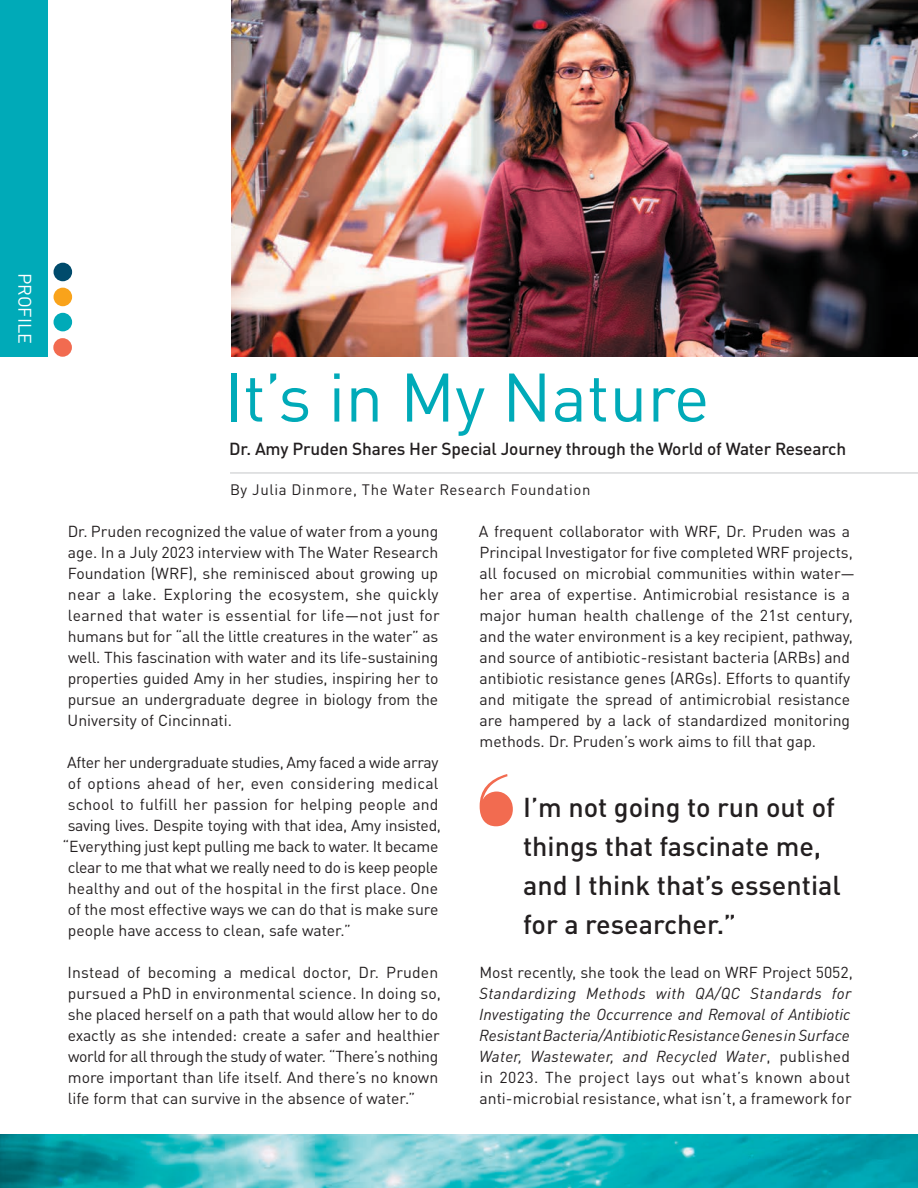
<style>
.page{position:relative;width:918px;height:1188px;background:#fff}
.page>*{position:absolute;margin:0;border:0;box-sizing:border-box;transform-origin:0 0}
.t1{font:118.5px "Monotype Sorts";color:#f26b50}
.t2{font:67.5px "DIN Pro";color:#00aab8}
.t3{font:500 27px/39px "DIN Pro";color:#231f20}
.t4{font:18px "DIN Pro";color:#fff}
.t5{font:500 17.25px "DIN Pro";letter-spacing:-.01em;color:#231f20}
.body_copy{font:15.75px/21px "DIN Pro";color:#231f20}
.body_copy-2{font:italic 15.75px/21px "DIN Pro";color:#231f20}
.body_copy-3{font:15.75px "DIN Pro";letter-spacing:-.02em;color:#231f20}
.body_copy-4{font:15.75px "DIN Pro";letter-spacing:.02em;color:#231f20}
.t6{font:15px "DIN Pro";letter-spacing:.04em;color:#231f20}
.s1{font-style:normal}
</style>
<div class="page">
<img style="left:231px;top:0;width:687px;height:356px">
<div style="left:0;top:0;width:48px;height:356px;background:#00aab8"></div>
<div style="left:54px;top:263px;width:18px;height:18px;background:#004b6c;border-radius:50%"></div>
<div style="left:54px;top:288px;width:18px;height:18px;background:#f9a31b;border-radius:50%"></div>
<div style="left:53px;top:338px;width:19px;height:19px;background:#f26b50;border-radius:50%"></div>
<div style="left:54px;top:313px;width:18px;height:18px;background:#00aab8;border-radius:50%"></div>
<img style="left:0;top:1134px;width:918px;height:54px">
<hr style="left:230px;top:472px;width:688px;height:2px;background:#5f6369">
<p class="t4" style="left:39px;top:273px;width:73px;rotate:90deg">PROFILE</p>
<p class="t2" style="left:224px;top:344px;width:487px">It’s in My Nature</p>
<p class="t5" style="left:229px;top:434px;width:619px">Dr. Amy Pruden Shares Her Special Journey through the World of Water Research</p>
<p class="t6" style="left:230px;top:478px;width:362px">By Julia Dinmore, The Water Research Foundation</p>
<p class="body_copy" style="left:68px;top:520px;width:374px;text-align:justify">Dr. Pruden recognized the value of water from a young age. In a July 2023 interview with The Water Research Foundation (WRF), she reminisced about growing up near a lake. Exploring the ecosystem, she quickly learned that water is essential for life—not just for humans but for “all the little creatures in the water” as well. This fascination with water and its life-sustaining properties guided Amy in her studies, inspiring her to pursue an undergraduate degree in biology from the University of Cincinnati.</p>
<p class="body_copy-3" style="left:67px;top:750px;width:373px">After her undergraduate studies, Amy faced a wide array</p>
<p class="body_copy-4" style="left:68px;top:771px;width:372px">of options ahead of her, even considering medical</p>
<p class="body_copy" style="left:68px;top:793px;width:372px">school to fulfill her passion for helping people and</p>
<p class="body_copy-3" style="left:68px;top:813px;width:375px">saving lives. Despite toying with that idea, Amy insisted,</p>
<p class="body_copy-3" style="left:62px;top:834px;width:377px">“Everything just kept pulling me back to water. It became</p>
<p class="body_copy-3" style="left:68px;top:855px;width:372px">clear to me that what we really need to do is keep people</p>
<p class="body_copy" style="left:68px;top:877px;width:372px">healthy and out of the hospital in the first place. One</p>
<p class="body_copy" style="left:68px;top:898px;width:372px">of the most effective ways we can do that is make sure</p>
<p class="body_copy" style="left:68px;top:919px;width:285px">people have access to clean, safe water.”</p>
<p class="body_copy" style="left:68px;top:961px;width:375px">Instead of becoming a medical doctor, Dr. Pruden pursued a PhD in environmental science. In doing so, she placed herself on a path that would allow her to do exactly as she intended: create a safer and healthier world for all through the study of water. “There’s nothing more important than life itself. And there’s no known life form that can survive in the absence of water.”</p>
<p class="body_copy" style="left:479px;top:520px;width:377px">A frequent collaborator with WRF, Dr. Pruden was a Principal Investigator for five completed WRF projects, all focused on microbial communities within water— her area of expertise. Antimicrobial resistance is a major human health challenge of the 21st century, and the water environment is a key recipient, pathway, and source of antibiotic-resistant bacteria (ARBs) and antibiotic resistance genes (ARGs). Efforts to quantify and mitigate the spread of antimicrobial resistance are hampered by a lack of standardized monitoring methods. Dr. Pruden’s work aims to fill that gap.</p>
<p class="t1" style="left:473px;top:763px;width:48px">{</p>
<p class="t3" style="left:523px;top:784px;width:319px">I’m not going to run out of things that fascinate me, and I think that’s essential for a researcher.”</p>
<p class="body_copy-2" style="left:479px;top:961px;width:375px"><span class="s1">Most recently, she took the lead on WRF Project 5052, </span>Standardizing Methods with QA/QC Standards for Investigating the Occurrence and Removal of Antibiotic Resistant Bacteria/Antibiotic Resistance Genes in Surface Water, Wastewater, and Recycled Water<span class="s1">, published in 2023. The project lays out what’s known about anti-microbial resistance, what isn’t, a framework for</span></p>
</div>
